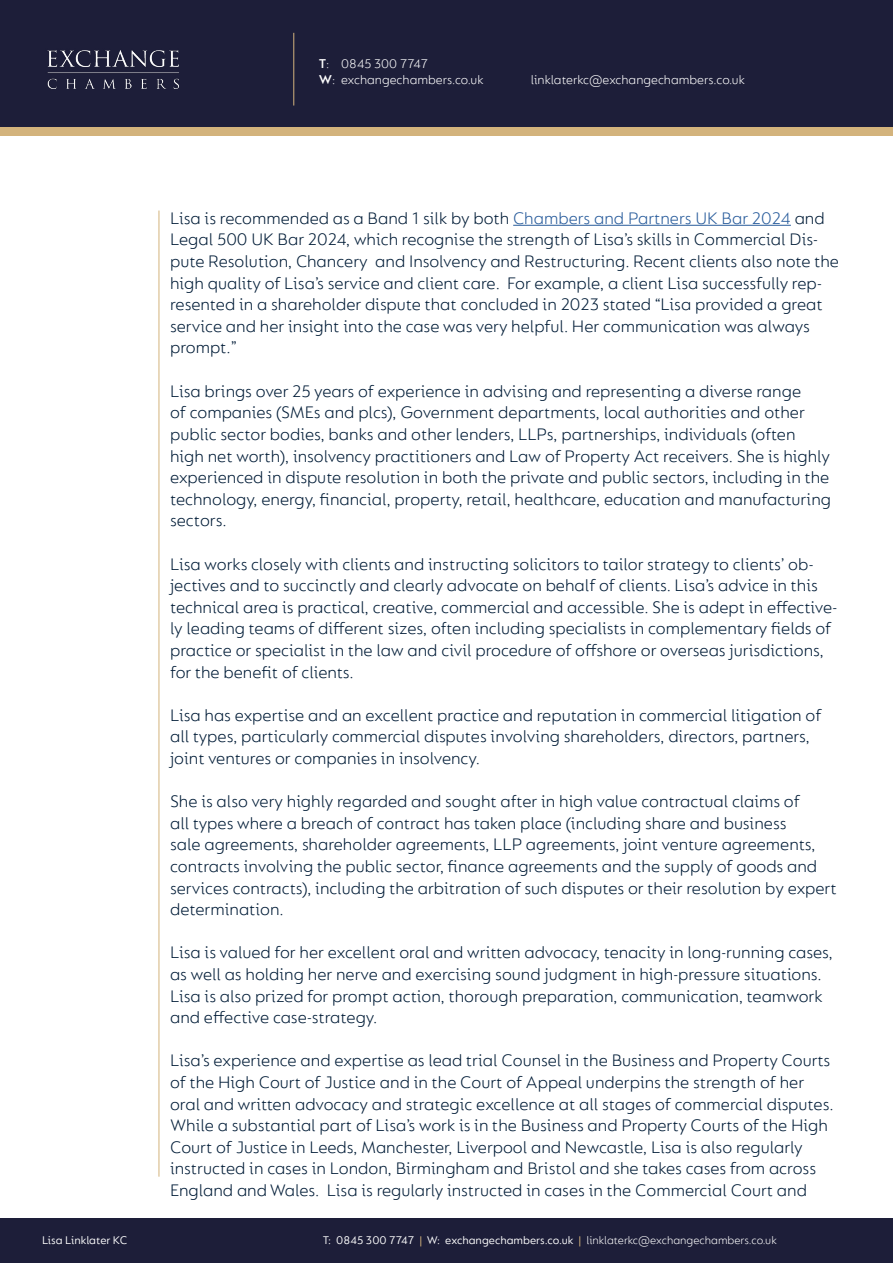
<style>
.page{position:relative;width:893px;height:1263px;background:#fff}
.page>*{position:absolute;margin:0;border:0;box-sizing:border-box;transform-origin:0 0}
.t1{font:300 18px/21.6px "FS Lucas";color:#001c37}
.t2{font:300 13.5px/16.2px "FS Lucas";color:#fff}
.t3{font:12px "FS Lucas";color:#fff}
.s1{font-weight:600}
.s2{color:#275b9b}
.s3{color:#d3b37c}
.s4{font-weight:300}
</style>
<div class="page">
<div style="left:0;top:64px;width:893px;height:72px;background:#d3b37c"></div>
<div style="left:0;top:0;width:893px;height:127px;background:#1d1e39"></div>
<div style="left:0;top:1219px;width:893px;height:44px;background:#1d1e39"></div>
<img style="left:47px;top:50px;width:132px;height:39px">
<hr style="left:293px;top:33px;width:1px;height:73px;background:#d3b37c">
<hr style="left:159px;top:211px;width:1px;height:966px;background:#d3b37c">
<hr style="left:513px;top:225px;width:278px;height:1px;background:#275b9b">
<p class="t2" style="left:319px;top:55px;width:166px"><span class="s1">T</span>: 0845 300 7747<br><span class="s1">W</span>: exchangechambers.co.uk</p>
<p class="t2" style="left:531px;top:71px;width:216px">linklaterkc@exchangechambers.co.uk</p>
<p class="t3" style="left:42px;top:1233px;width:87px">Lisa Linklater KC</p>
<p class="t1" style="left:170px;top:207px;width:670px">Lisa is recommended as a Band 1 silk by both <span class="s2">Chambers and Partners UK Bar 2024</span> and Legal 500 UK Bar 2024, which recognise the strength of Lisa’s skills in Commercial Dis&shy;pute Resolution, Chancery and Insolvency and Restructuring. Recent clients also note the high quality of Lisa’s service and client care. For example, a client Lisa successfully rep&shy;resented in a shareholder dispute that concluded in 2023 stated “Lisa provided a great service and her insight into the case was very helpful. Her communication was always prompt.”</p>
<p class="t1" style="left:170px;top:380px;width:663px">Lisa brings over 25 years of experience in advising and representing a diverse range<br>of companies (SMEs and plcs), Government departments, local authorities and other public sector bodies, banks and other lenders, LLPs, partnerships, individuals (often high net worth), insolvency practitioners and Law of Property Act receivers. She is highly experienced in dispute resolution in both the private and public sectors, including in the technology, energy, financial, property, retail, healthcare, education and manufacturing sectors.</p>
<p class="t1" style="left:170px;top:552px;width:669px">Lisa works closely with clients and instructing solicitors to tailor strategy to clients’ ob&shy;jectives and to succinctly and clearly advocate on behalf of clients. Lisa’s advice in this technical area is practical, creative, commercial and accessible. She is adept in effective&shy;ly leading teams of different sizes, often including specialists in complementary fields of practice or specialist in the law and civil procedure of offshore or overseas jurisdictions, for the benefit of clients.</p>
<p class="t1" style="left:170px;top:704px;width:653px">Lisa has expertise and an excellent practice and reputation in commercial litigation of all types, particularly commercial disputes involving shareholders, directors, partners, joint ventures or companies in insolvency.</p>
<p class="t1" style="left:170px;top:790px;width:668px">She is also very highly regarded and sought after in high value contractual claims of<br>all types where a breach of contract has taken place (including share and business<br>sale agreements, shareholder agreements, LLP agreements, joint venture agreements, contracts involving the public sector, finance agreements and the supply of goods and services contracts), including the arbitration of such disputes or their resolution by expert determination.</p>
<p class="t1" style="left:170px;top:941px;width:665px">Lisa is valued for her excellent oral and written advocacy, tenacity in long-running cases, as well as holding her nerve and exercising sound judgment in high-pressure situations.<br>Lisa is also prized for prompt action, thorough preparation, communication, teamwork and effective case-strategy.</p>
<p class="t1" style="left:170px;top:1049px;width:665px">Lisa’s experience and expertise as lead trial Counsel in the Business and Property Courts of the High Court of Justice and in the Court of Appeal underpins the strength of her oral and written advocacy and strategic excellence at all stages of commercial disputes.<br>While a substantial part of Lisa’s work is in the Business and Property Courts of the High Court of Justice in Leeds, Manchester, Liverpool and Newcastle, Lisa is also regularly instructed in cases in London, Birmingham and Bristol and she takes cases from across England and Wales. Lisa is regularly instructed in cases in the Commercial Court and</p>
<p class="t3" style="left:323px;top:1233px;width:456px">T: 0845 300 7747 <span class="s3">|</span> W: exchangechambers.co.uk <span class="s3">|</span> <span class="s4">linklaterkc@exchangechambers.co.uk</span></p>
</div>
